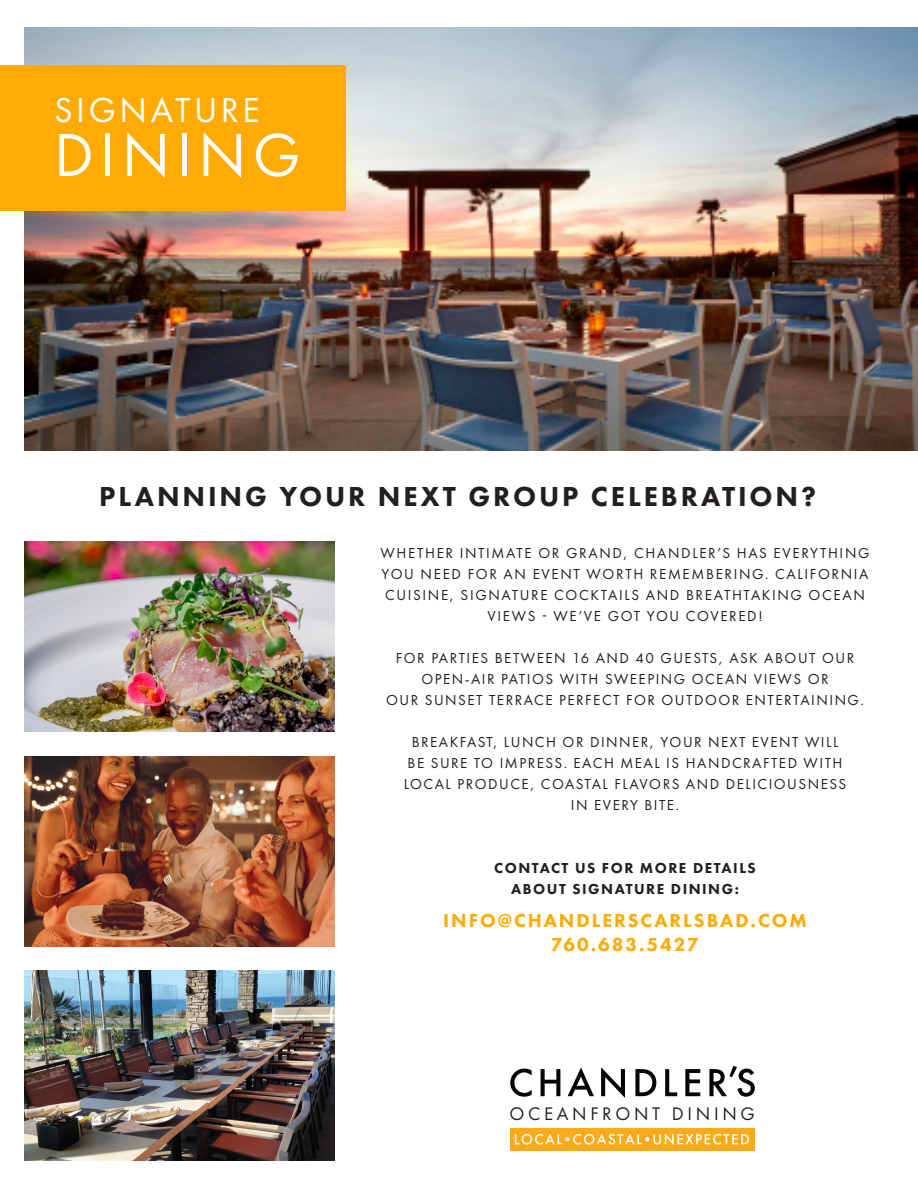
<style>
.page{position:relative;width:918px;height:1188px;background:#fff}
.page>*{position:absolute;margin:0;border:0;box-sizing:border-box;transform-origin:0 0}
.Item_Descriptions{font:63px "Futura PT";letter-spacing:.1em;color:#fff}
.Item_Descriptions-2{font:36px "Futura PT";letter-spacing:.1em;color:#fff}
.Item_Descriptions-3{font:800 28.5px "Futura PT";letter-spacing:.1em;color:#231f20}
.Item_Descriptions-4{font:800 19.5px "Futura PT";letter-spacing:.1em;color:#ffab03}
.t1{font:18.9px "Futura PT";letter-spacing:.195em;color:#231f20}
.Item_Descriptions-5{font:15px/21px "Futura PT";letter-spacing:.1em;color:#231f20;text-align:center}
.t2{font:15px/21px "Futura PT";letter-spacing:.11em;color:#231f20;text-align:center}
.Item_Descriptions-6{font:800 15px "Futura PT";letter-spacing:.1em;color:#231f20}
</style>
<div class="page">
<img style="left:24px;top:27px;width:894px;height:424px">
<div style="left:0;top:66px;width:346px;height:145px;background:#ffab03"></div>
<img style="left:24px;top:970px;width:311px;height:191px">
<img style="left:24px;top:542px;width:311px;height:190px">
<img style="left:24px;top:756px;width:311px;height:190px">
<div style="left:510px;top:1128px;width:245px;height:22px;background:#faaa1b"></div>
<svg style="left:515px;top:1133px;width:234px;height:12px"></svg>
<svg style="left:510px;top:1069px;width:22px;height:28px"></svg>
<svg style="left:541px;top:1069px;width:19px;height:27px"></svg>
<svg style="left:568px;top:1067px;width:26px;height:29px"></svg>
<svg style="left:601px;top:1067px;width:24px;height:31px"></svg>
<svg style="left:635px;top:1069px;width:21px;height:27px"></svg>
<svg style="left:665px;top:1069px;width:12px;height:27px"></svg>
<svg style="left:685px;top:1069px;width:15px;height:27px"></svg>
<svg style="left:709px;top:1066px;width:46px;height:31px"></svg>
<p class="Item_Descriptions-2" style="left:54px;top:89px;width:207px">SIGNATURE</p>
<p class="Item_Descriptions" style="left:54px;top:118px;width:248px">DINING</p>
<p class="Item_Descriptions-3" style="left:99px;top:479px;width:718px">PLANNING YOUR NEXT GROUP CELEBRATION?</p>
<p class="t2" style="left:381px;top:542px;width:490px">WHETHER INTIMATE OR GRAND, CHANDLER’S HAS EVERYTHING</p>
<p class="t2" style="left:382px;top:563px;width:489px">YOU NEED FOR AN EVENT WORTH REMEMBERING. CALIFORNIA<br>CUISINE, SIGNATURE COCKTAILS AND BREATHTAKING OCEAN<br>VIEWS - WE’VE GOT YOU COVERED!</p>
<p class="Item_Descriptions-5" style="left:386px;top:647px;width:479px">FOR PARTIES BETWEEN 16 AND 40 GUESTS, ASK ABOUT OUR<br>OPEN-AIR PATIOS WITH SWEEPING OCEAN VIEWS OR<br>OUR SUNSET TERRACE PERFECT FOR OUTDOOR ENTERTAINING.</p>
<p class="Item_Descriptions-5" style="left:412px;top:731px;width:428px">BREAKFAST, LUNCH OR DINNER, YOUR NEXT EVENT WILL</p>
<p class="Item_Descriptions-5" style="left:408px;top:752px;width:436px">BE SURE TO IMPRESS. EACH MEAL IS HANDCRAFTED WITH</p>
<p class="Item_Descriptions-5" style="left:404px;top:773px;width:444px">LOCAL PRODUCE, COASTAL FLAVORS AND DELICIOUSNESS</p>
<p class="Item_Descriptions-5" style="left:571px;top:794px;width:110px">IN EVERY BITE.</p>
<p class="Item_Descriptions-6" style="left:494px;top:859px;width:263px">CONTACT US FOR MORE DETAILS</p>
<p class="Item_Descriptions-6" style="left:511px;top:880px;width:229px">ABOUT SIGNATURE DINING:</p>
<p class="Item_Descriptions-4" style="left:443px;top:908px;width:365px">INFO@CHANDLERSCARLSBAD.COM</p>
<p class="Item_Descriptions-4" style="left:551px;top:932px;width:149px">760.683.5427</p>
<p class="t1" style="left:510px;top:1102px;width:247px">OCEANFRONT DINING</p>
</div>
